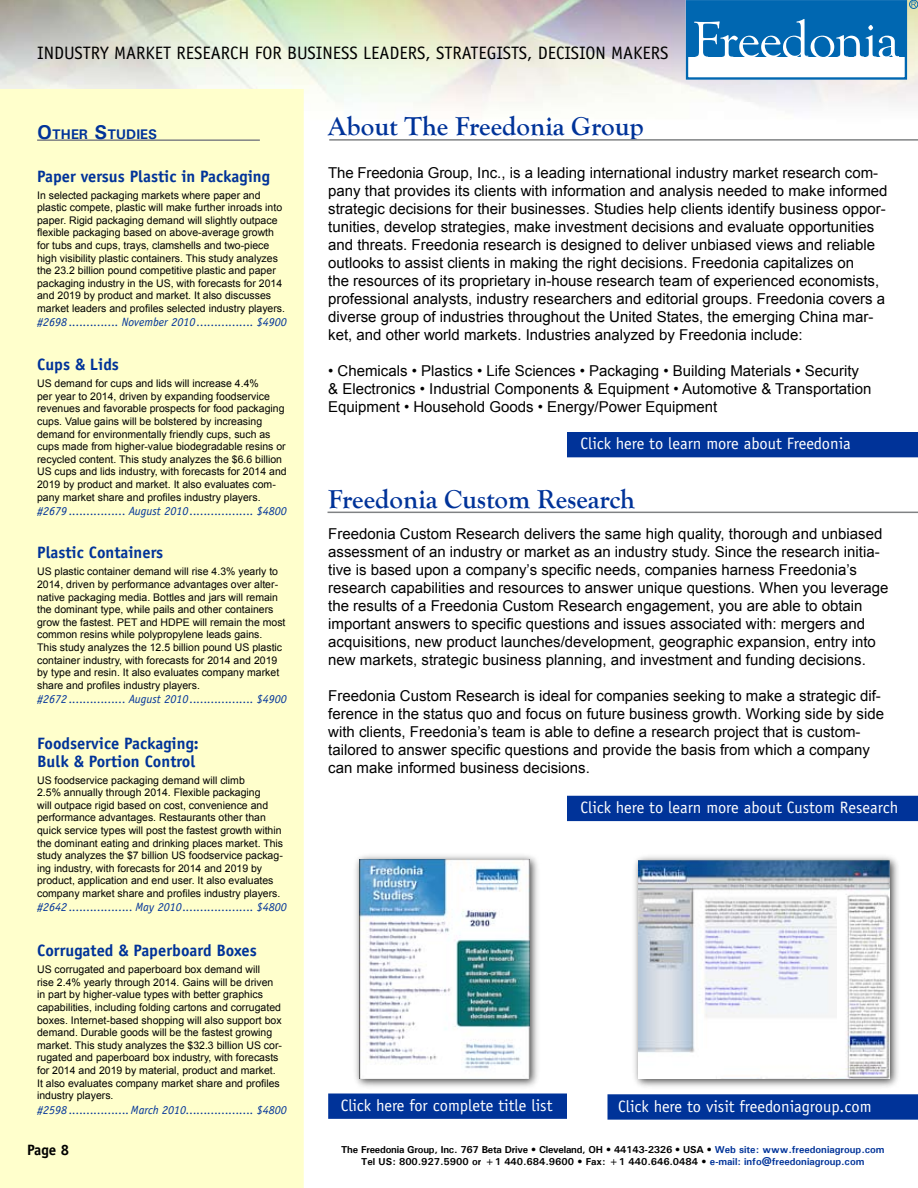
<style>
.page{position:relative;width:918px;height:1188px;background:#fff}
.page>*{position:absolute;margin:0;border:0;box-sizing:border-box;transform-origin:0 0}
.t1{font:700 27px "Goudy Old Style T";color:#039}
.t2{font:18px "Officina Sans";color:#000}
.t3{font:16.5px "Officina Sans";color:#fff}
.t4{font:700 16.5px/18px "Officina Sans";color:#039}
.t5{font:15px/18px "Arial";color:#000}
.t6{font:700 15px "Officina Sans";color:#000}
.t7{font:700 13.95px "Univers";color:#039}
.t8{font:italic 12px "Officina Sans";color:#039}
.t9{font:10.5px/12.6px "Arial";color:#000}
.t10{font:700 10.05px/12px "Univers";color:#000;text-align:center}
.s1{font-size:19.95px}
.s2{font-style:italic}
.s3{color:#039}
</style>
<div class="page">
<div style="left:352px;top:852px;width:190px;height:238px;background:#000;opacity:.75"></div>
<img style="left:360px;top:860px;width:170px;height:218px">
<div style="left:0;top:89px;width:304px;height:1099px;background:#ffc"></div>
<hr style="left:329px;top:139px;width:589px;height:2px;background:#808284">
<hr style="left:328px;top:512px;width:590px;height:1px;background:#808284">
<div style="left:567px;top:432px;width:351px;height:25px;background:#039"></div>
<div style="left:568px;top:796px;width:349px;height:24px;background:#039"></div>
<div style="left:567px;top:796px;width:351px;height:25px;border:2px solid #039"></div>
<div style="left:329px;top:1094px;width:237px;height:24px;background:#039"></div>
<div style="left:328px;top:1094px;width:239px;height:25px;border:2px solid #039"></div>
<hr style="left:37px;top:139px;width:223px;height:2px;background:#808284">
<div style="left:686px;top:0;width:221px;height:80px;border:2px solid #0067b1"></div>
<div style="left:687px;top:1px;width:218px;height:56px;background:#0067b1"></div>
<svg style="left:694px;top:19px;width:205px;height:38px"></svg>
<div style="left:909px;top:0;width:9px;height:9px;border:1px solid #0067b1;border-radius:50%"></div>
<svg style="left:911px;top:2px;width:5px;height:5px"></svg>
<div style="left:608px;top:1095px;width:309px;height:24px;background:#039"></div>
<div style="left:608px;top:1094px;width:310px;height:26px;border:2px solid #039"></div>
<div style="left:631px;top:852px;width:270px;height:239px;background:#000;opacity:.75"></div>
<img style="left:639px;top:860px;width:251px;height:218px">
<h2 class="t2" style="left:37px;top:42px;width:633px">INDUSTRY MARKET RESEARCH FOR BUSINESS LEADERS, STRATEGISTS, DECISION MAKERS</h2>
<h3 class="t7" style="left:37px;top:126px;width:120px"><span class="s1">O</span>ther <span class="s1">S</span>tudies</h3>
<h3 class="t4" style="left:37px;top:167px;width:234px">Paper versus Plastic in Packaging</h3>
<p class="t9" style="left:37px;top:189px;width:250px">In selected packaging markets where paper and plastic compete, plastic will make further inroads into paper. Rigid packaging demand will slightly outpace flexible packaging based on above-average growth for tubs and cups, trays, clamshells and two-piece high visibility plastic containers. This study analyzes the 23.2 billion pound competitive plastic and paper packaging industry in the US, with forecasts for 2014 and 2019 by product and market. It also discusses market leaders and profiles selected industry players.</p>
<p class="t8" style="left:37px;top:315px;width:251px">#2698 .............. November 2010 ................ $4900</p>
<h3 class="t4" style="left:37px;top:355px;width:83px">Cups &amp; Lids</h3>
<p class="t9" style="left:37px;top:377px;width:251px">US demand for cups and lids will increase 4.4%<br>per year to 2014, driven by expanding foodservice revenues and favorable prospects for food packaging cups. Value gains will be bolstered by increasing demand for environmentally friendly cups, such as cups made from higher-value biodegradable resins or recycled content. This study analyzes the $6.6 billion US cups and lids industry, with forecasts for 2014 and 2019 by product and market. It also evaluates com&shy;pany market share and profiles industry players.</p>
<p class="t8" style="left:37px;top:504px;width:251px">#2679 ................ August 2010.................. $4800</p>
<h3 class="t4" style="left:37px;top:544px;width:128px">Plastic Containers</h3>
<p class="t9" style="left:37px;top:565px;width:250px">US plastic container demand will rise 4.3% yearly to 2014, driven by performance advantages over alter&shy;native packaging media. Bottles and jars will remain the dominant type, while pails and other containers grow the fastest. PET and HDPE will remain the most common resins while polypropylene leads gains.<br>This study analyzes the 12.5 billion pound US plastic container industry, with forecasts for 2014 and 2019 by type and resin. It also evaluates company market share and profiles industry players.</p>
<p class="t8" style="left:37px;top:692px;width:251px">#2672 ................ August 2010.................. $4900</p>
<h3 class="t4" style="left:37px;top:734px;width:163px">Foodservice Packaging:<br>Bulk &amp; Portion Control</h3>
<p class="t9" style="left:37px;top:774px;width:248px">US foodservice packaging demand will climb<br>2.5% annually through 2014. Flexible packaging<br>will outpace rigid based on cost, convenience and performance advantages. Restaurants other than quick service types will post the fastest growth within the dominant eating and drinking places market. This study analyzes the $7 billion US foodservice packag&shy;ing industry, with forecasts for 2014 and 2019 by product, application and end user. It also evaluates company market share and profiles industry players.</p>
<p class="t8" style="left:37px;top:900px;width:251px">#2642 .................. May 2010.................... $4800</p>
<h3 class="t4" style="left:37px;top:942px;width:221px">Corrugated &amp; Paperboard Boxes</h3>
<p class="t9" style="left:37px;top:963px;width:246px">US corrugated and paperboard box demand will<br>rise 2.4% yearly through 2014. Gains will be driven in part by higher-value types with better graphics capabilities, including folding cartons and corrugated boxes. Internet-based shopping will also support box demand. Durable goods will be the fastest growing market. This study analyzes the $32.3 billion US cor&shy;rugated and paperboard box industry, with forecasts for 2014 and 2019 by material, product and market.<br>It also evaluates company market share and profiles industry players.</p>
<p class="t8" style="left:37px;top:1103px;width:251px">#2598 .................March 2010................... $4800</p>
<h3 class="t6" style="left:27px;top:1140px;width:44px">Page 8</h3>
<h1 class="t1" style="left:328px;top:111px;width:317px">About The Freedonia Group</h1>
<p class="t5" style="left:328px;top:164px;width:561px">The Freedonia Group, Inc., is a leading international industry market research com&shy;pany that provides its clients with information and analysis needed to make informed strategic decisions for their businesses. Studies help clients identify business oppor&shy;tunities, develop strategies, make investment decisions and evaluate opportunities and threats. Freedonia research is designed to deliver unbiased views and reliable outlooks to assist clients in making the right decisions. Freedonia capitalizes on<br>the resources of its proprietary in-house research team of experienced economists, professional analysts, industry researchers and editorial groups. Freedonia covers a diverse group of industries throughout the United States, the emerging China mar&shy;ket, and other world markets. Industries analyzed by Freedonia include:</p>
<h3 class="t5" style="left:328px;top:362px;width:545px"><span class="s2">•</span> Chemicals • Plastics • Life Sciences • Packaging • Building Materials • Security &amp; Electronics • Industrial Components &amp; Equipment • Automotive &amp; Transportation<br>Equipment • Household Goods • Energy/Power Equipment</h3>
<h3 class="t3" style="left:580px;top:434px;width:272px">Click here to learn more about Freedonia</h3>
<h1 class="t1" style="left:328px;top:484px;width:308px">Freedonia Custom Research</h1>
<p class="t5" style="left:328px;top:525px;width:562px">Freedonia Custom Research delivers the same high quality, thorough and unbiased assessment of an industry or market as an industry study. Since the research initia&shy;tive is based upon a company’s specific needs, companies harness Freedonia’s research capabilities and resources to answer unique questions. When you leverage the results of a Freedonia Custom Research engagement, you are able to obtain important answers to specific questions and issues associated with: mergers and acquisitions, new product launches/development, geographic expansion, entry into new markets, strategic business planning, and investment and funding decisions.</p>
<p class="t5" style="left:328px;top:687px;width:557px">Freedonia Custom Research is ideal for companies seeking to make a strategic dif&shy;ference in the status quo and focus on future business growth. Working side by side with clients, Freedonia’s team is able to define a research project that is custom&shy;tailored to answer specific questions and provide the basis from which a company can make informed business decisions.</p>
<h3 class="t3" style="left:580px;top:798px;width:319px">Click here to learn more about Custom Research</h3>
<h3 class="t3" style="left:341px;top:1096px;width:213px">Click here for complete title list</h3>
<h3 class="t3" style="left:618px;top:1096px;width:255px">Click here to visit freedoniagroup.com</h3>
<p class="t10" style="left:341px;top:1143px;width:545px">The Freedonia Group, Inc. 767 Beta Drive • Cleveland, OH • 44143-2326 • USA • <span class="s3">Web site: www.freedoniagroup.com<br></span>Tel US: 800.927.5900 or +1 440.684.9600 • Fax: +1 440.646.0484 • <span class="s3">e-mail: info@freedoniagroup.com</span></p>
</div>
